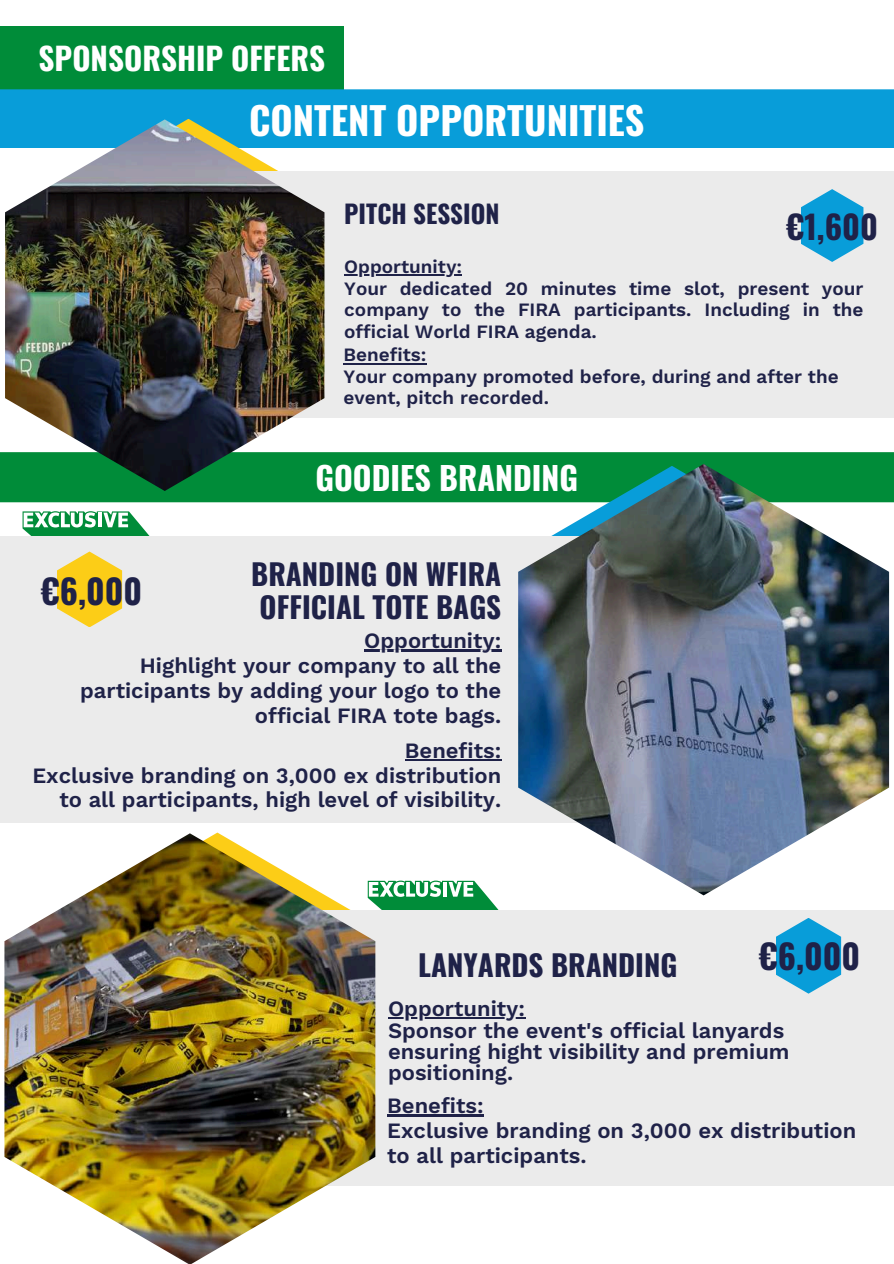
<style>
.page{position:relative;width:894px;height:1264px;background:#fff}
.page>*{position:absolute;margin:0;border:0;box-sizing:border-box;transform-origin:0 0}
.t1{font:700 38.1px "Oswald";color:#fff}
.t2{font:700 33.9px "Oswald";color:#1f2248}
.t3{font:700 32.55px "Oswald";color:#1f2248}
.t4{font:700 32.1px "Oswald";color:#fff}
.t5{font:700 31.05px "Oswald";color:#fff}
.t6{font:700 29.1px/32.8px "Oswald";color:#1f2248}
.t7{font:700 25.05px "Oswald";color:#1f2248}
.t8{font:600 21.9px/25.2px "Work Sans";color:#1f2248;text-align:right}
.t9{font:600 18.9px/21.3px "Work Sans";color:#1f2248}
</style>
<div class="page">
<div style="left:0;top:26px;width:343px;height:63px;background:#008c39"></div>
<div style="left:0;top:89px;width:893px;height:59px;background:#089dd9"></div>
<div style="left:207px;top:171px;width:686px;height:247px;background:#ebebeb"></div>
<div style="left:0;top:452px;width:893px;height:50px;background:#008c39"></div>
<div style="left:0;top:536px;width:715px;height:286px;background:#ebebeb"></div>
<svg style="left:23px;top:511px;width:127px;height:116px"></svg>
<svg style="left:801px;top:189px;width:62px;height:73px"></svg>
<svg style="left:375px;top:880px;width:124px;height:30px"></svg>
<div style="left:140px;top:910px;width:753px;height:275px;background:#ebebeb"></div>
<img style="left:518px;top:464px;width:370px;height:431px">
<svg style="left:776px;top:918px;width:64px;height:75px"></svg>
<hr style="left:344px;top:274px;width:118px;height:1px;background:#1f2248">
<hr style="left:343px;top:363px;width:83px;height:2px;background:#1f2248">
<hr style="left:364px;top:649px;width:137px;height:3px;background:#1f2248">
<hr style="left:405px;top:759px;width:96px;height:1px;background:#1f2248">
<hr style="left:388px;top:1017px;width:137px;height:1px;background:#1f2248">
<hr style="left:387px;top:1114px;width:96px;height:2px;background:#1f2248">
<img style="left:5px;top:119px;width:319px;height:372px">
<img style="left:4px;top:833px;width:371px;height:430px">
<h3 class="t5" style="left:39px;top:34px;width:288px">SPONSORSHIP OFFERS</h3>
<h1 class="t1" style="left:249px;top:90px;width:397px">CONTENT OPPORTUNITIES</h1>
<p class="t7" style="left:344px;top:194px;width:157px">PITCH SESSION</p>
<h3 class="t3" style="left:786px;top:201px;width:93px">€1,600</h3>
<p class="t9" style="left:344px;top:256px;width:520px">Opportunity:<br>Your dedicated 20 minutes time slot, present your company to the FIRA participants. Including in the official World FIRA agenda.</p>
<p class="t9" style="left:343px;top:344px;width:496px">Benefits:<br>Your company promoted before, during and after the event, pitch recorded.</p>
<h2 class="t2" style="left:41px;top:564px;width:103px">€6,000</h2>
<h3 class="t4" style="left:315px;top:452px;width:264px">GOODIES BRANDING</h3>
<h3 class="t6" style="left:251px;top:556px;width:251px">BRANDING ON WFIRA<br>OFFICIAL TOTE BAGS</h3>
<p class="t8" style="left:80px;top:627px;width:422px">Opportunity:<br>Highlight your company to all the participants by adding your logo to the official FIRA tote bags.</p>
<p class="t8" style="left:32px;top:738px;width:470px;line-height:24.8px">Benefits:<br>Exclusive branding on 3,000 ex distribution to all participants, high level of visibility.</p>
<h3 class="t6" style="left:418px;top:947px;width:261px">LANYARDS BRANDING</h3>
<h2 class="t2" style="left:758px;top:929px;width:103px">€6,000</h2>
<p class="t8" style="left:388px;top:997px;width:403px;line-height:21.3px;text-align:left">Opportunity:<br>Sponsor the event's official lanyards ensuring hight visibility and premium positioning.</p>
<p class="t8" style="left:387px;top:1092px;width:470px;text-align:left">Benefits:<br>Exclusive branding on 3,000 ex distribution to all participants.</p>
</div>
